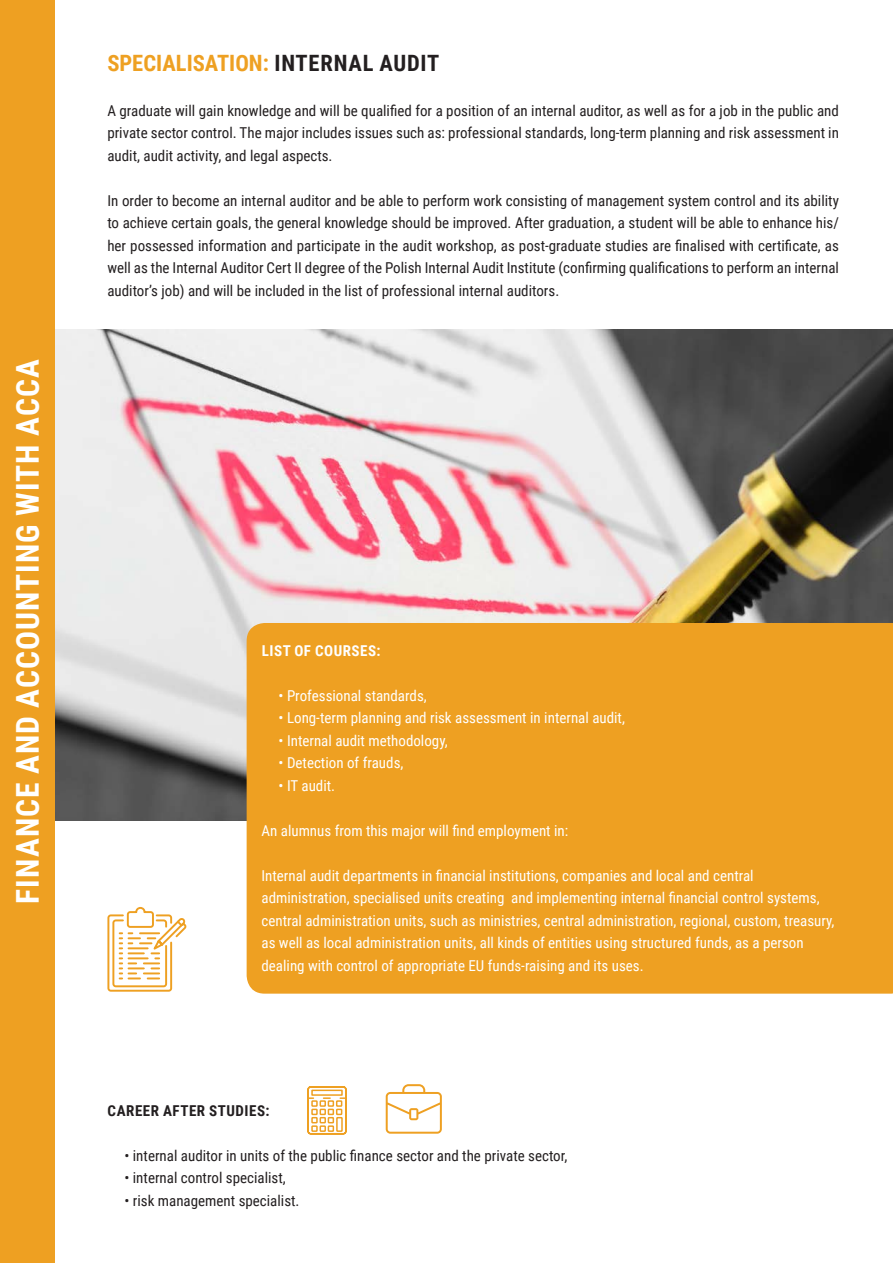
<style>
.page{position:relative;width:893px;height:1263px;background:#fff}
.page>*{position:absolute;margin:0;border:0;box-sizing:border-box;transform-origin:0 0}
.t1{font:700 31.5px "Roboto Condensed";letter-spacing:.035em;color:#fff}
.t2{font:700 22.5px "Roboto Condensed";color:#eea022}
.t3{font:15px/22.5px "Roboto Condensed";color:#231f20;text-align:justify}
.t4{font:15px/22.5px "Roboto Condensed";color:#fff}
.t5{font:700 15px "Roboto Condensed";letter-spacing:.035em;color:#231f20}
.t6{font:700 15px "Roboto Condensed";letter-spacing:.035em;color:#fff}
.s1{color:#231f20}
.s2{color:#fff}
</style>
<div class="page">
<img style="left:54px;top:330px;width:839px;height:491px">
<svg style="left:107px;top:906px;width:80px;height:86px"></svg>
<svg style="left:386px;top:1084px;width:56px;height:50px"></svg>
<div style="left:0;top:0;width:54px;height:1263px;background:#eea022"></div>
<svg style="left:307px;top:1086px;width:40px;height:49px"></svg>
<div style="left:247px;top:623px;width:646px;height:371px;background:#eea022"></div>
<p class="t1" style="left:6px;top:904px;width:546px;rotate:-90deg">FINANCE AND ACCOUNTING WITH ACCA</p>
<p class="t2" style="left:107px;top:47px;width:426px">SPECIALISATION: <span class="s1">INTERNAL AUDIT</span> <span class="s2">NOWOŚĆ</span></p>
<p class="t3" style="left:107px;top:99px;width:733px">A graduate will gain knowledge and will be qualified for a position of an internal auditor, as well as for a job in the public and private sector control. The major includes issues such as: professional standards, long-term planning and risk assessment in audit, audit activity, and legal aspects.</p>
<p class="t3" style="left:107px;top:189px;width:733px">In order to become an internal auditor and be able to perform work consisting of management system control and its ability to achieve certain goals, the general knowledge should be improved. After graduation, a student will be able to enhance his/ her possessed information and participate in the audit workshop, as post-graduate studies are finalised with certificate, as well as the Internal Auditor Cert II degree of the Polish Internal Audit Institute (confirming qualifications to perform an internal auditor’s job) and will be included in the list of professional internal auditors.</p>
<p class="t6" style="left:262px;top:640px;width:120px">LIST OF COURSES:</p>
<p class="t4" style="left:278px;top:684px;width:150px">• Professional standards,</p>
<p class="t4" style="left:278px;top:706px;width:348px">• Long-term planning and risk assessment in internal audit,</p>
<p class="t4" style="left:278px;top:729px;width:171px">• Internal audit methodology,</p>
<p class="t4" style="left:278px;top:751px;width:126px">• Detection of frauds,</p>
<p class="t4" style="left:278px;top:774px;width:58px">• IT audit.</p>
<p class="t4" style="left:261px;top:819px;width:308px">An alumnus from this major will find employment in:</p>
<p class="t4" style="left:261px;top:864px;width:575px">Internal audit departments in financial institutions, companies and local and central administration, specialised units creating and implementing internal financial control systems, central administration units, such as ministries, central administration, regional, custom, treasury, as well as local administration units, all kinds of entities using structured funds, as a person dealing with control of appropriate EU funds-raising and its uses.</p>
<p class="t5" style="left:108px;top:1100px;width:163px">CAREER AFTER STUDIES:</p>
<p class="t3" style="left:124px;top:1144px;width:445px">• internal auditor in units of the public finance sector and the private sector,</p>
<p class="t3" style="left:124px;top:1166px;width:163px">• internal control specialist,</p>
<p class="t3" style="left:124px;top:1189px;width:177px">• risk management specialist.</p>
</div>
